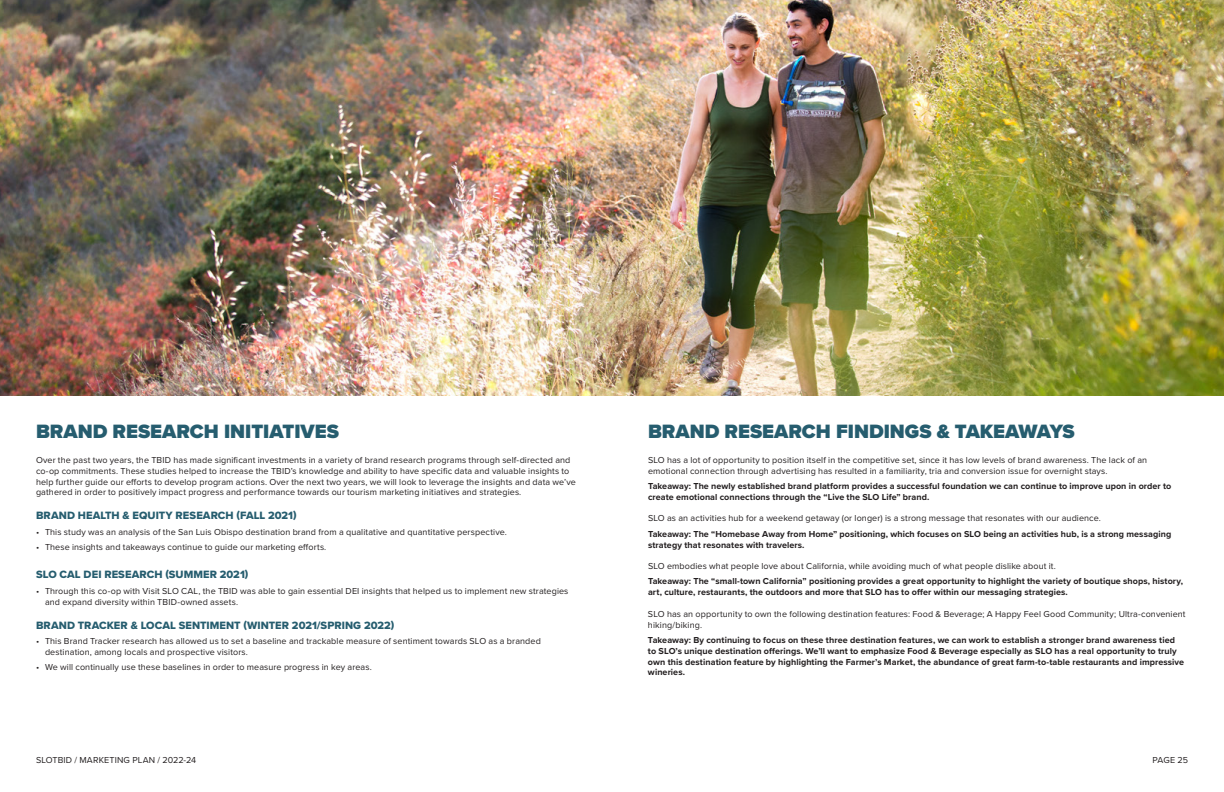
<style>
.page{position:relative;width:1224px;height:792px;background:#fff}
.page>*{position:absolute;margin:0;border:0;box-sizing:border-box;transform-origin:0 0}
.t1{font:900 20px "Proxima Nova";color:#265d6f}
.Body{font:11px "Proxima Nova Extrabld";letter-spacing:.005em;color:#265d6f}
.Body-2{font:9px/10.8px "Proxima Nova";letter-spacing:.01em;color:#231f20}
.Body-3{font:700 9px/10.8px "Proxima Nova";letter-spacing:.01em;color:#231f20}
</style>
<div class="page">
<img style="left:0;top:0;width:1224px;height:396px">
<p class="t1" style="left:36px;top:416px;width:304px">BRAND RESEARCH INITIATIVES</p>
<p class="Body-2" style="left:36px;top:454px;width:541px">Over the past two years, the TBID has made significant investments in a variety of brand research programs through self-directed and co-op commitments. These studies helped to increase the TBID’s knowledge and ability to have specific data and valuable insights to help further guide our efforts to develop program actions. Over the next two years, we will look to leverage the insights and data we’ve gathered in order to positively impact progress and performance towards our tourism marketing initiatives and strategies.</p>
<p class="Body" style="left:36px;top:507px;width:262px">BRAND HEALTH &amp; EQUITY RESEARCH (FALL 2021)</p>
<p class="Body-2" style="left:36px;top:526px;width:472px">• This study was an analysis of the San Luis Obispo destination brand from a qualitative and quantitative perspective.</p>
<p class="Body-2" style="left:36px;top:541px;width:292px">• These insights and takeaways continue to guide our marketing efforts.</p>
<p class="Body" style="left:36px;top:567px;width:214px">SLO CAL DEI RESEARCH (SUMMER 2021)</p>
<p class="Body-2" style="left:45px;top:585px;width:525px;text-indent:-9px">• Through this co-op with Visit SLO CAL, the TBID was able to gain essential DEI insights that helped us to implement new strategies and expand diversity within TBID-owned assets.</p>
<p class="Body" style="left:36px;top:617px;width:360px">BRAND TRACKER &amp; LOCAL SENTIMENT (WINTER 2021/SPRING 2022)</p>
<p class="Body-2" style="left:45px;top:635px;width:497px;text-indent:-9px">• This Brand Tracker research has allowed us to set a baseline and trackable measure of sentiment towards SLO as a branded destination, among locals and prospective visitors.</p>
<p class="Body-2" style="left:36px;top:661px;width:337px">• We will continually use these baselines in order to measure progress in key areas.</p>
<p class="t1" style="left:648px;top:416px;width:428px">BRAND RESEARCH FINDINGS &amp; TAKEAWAYS</p>
<p class="Body-2" style="left:648px;top:454px;width:501px">SLO has a lot of opportunity to position itself in the competitive set, since it has low levels of brand awareness. The lack of an emotional connection through advertising has resulted in a familiarity, tria and conversion issue for overnight stays.</p>
<p class="Body-3" style="left:648px;top:480px;width:525px">Takeaway: The newly established brand platform provides a successful foundation we can continue to improve upon in order to create emotional connections through the “Live the SLO Life” brand.</p>
<p class="Body-2" style="left:648px;top:513px;width:454px">SLO as an activities hub for a weekend getaway (or longer) is a strong message that resonates with our audience.</p>
<p class="Body-3" style="left:648px;top:528px;width:525px">Takeaway: The “Homebase Away from Home” positioning, which focuses on SLO being an activities hub, is a strong messaging strategy that resonates with travelers.</p>
<p class="Body-2" style="left:648px;top:560px;width:409px">SLO embodies what people love about California, while avoiding much of what people dislike about it.</p>
<p class="Body-3" style="left:648px;top:576px;width:537px">Takeaway: The “small-town California” positioning provides a great opportunity to highlight the variety of boutique shops, history, art, culture, restaurants, the outdoors and more that SLO has to offer within our messaging strategies.</p>
<p class="Body-2" style="left:648px;top:608px;width:539px">SLO has an opportunity to own the following destination features: Food &amp; Beverage; A Happy Feel Good Community; Ultra-convenient hiking/biking.</p>
<p class="Body-3" style="left:648px;top:634px;width:538px">Takeaway: By continuing to focus on these three destination features, we can work to establish a stronger brand awareness tied to SLO’s unique destination offerings. We’ll want to emphasize Food &amp; Beverage especially as SLO has a real opportunity to truly own this destination feature by highlighting the Farmer’s Market, the abundance of great farm-to-table restaurants and impressive wineries.</p>
<p class="Body-2" style="left:36px;top:754px;width:162px">SLOTBID / MARKETING PLAN / 2022-24</p>
<p class="Body-2" style="left:1153px;top:754px;width:37px">PAGE 25</p>
</div>
